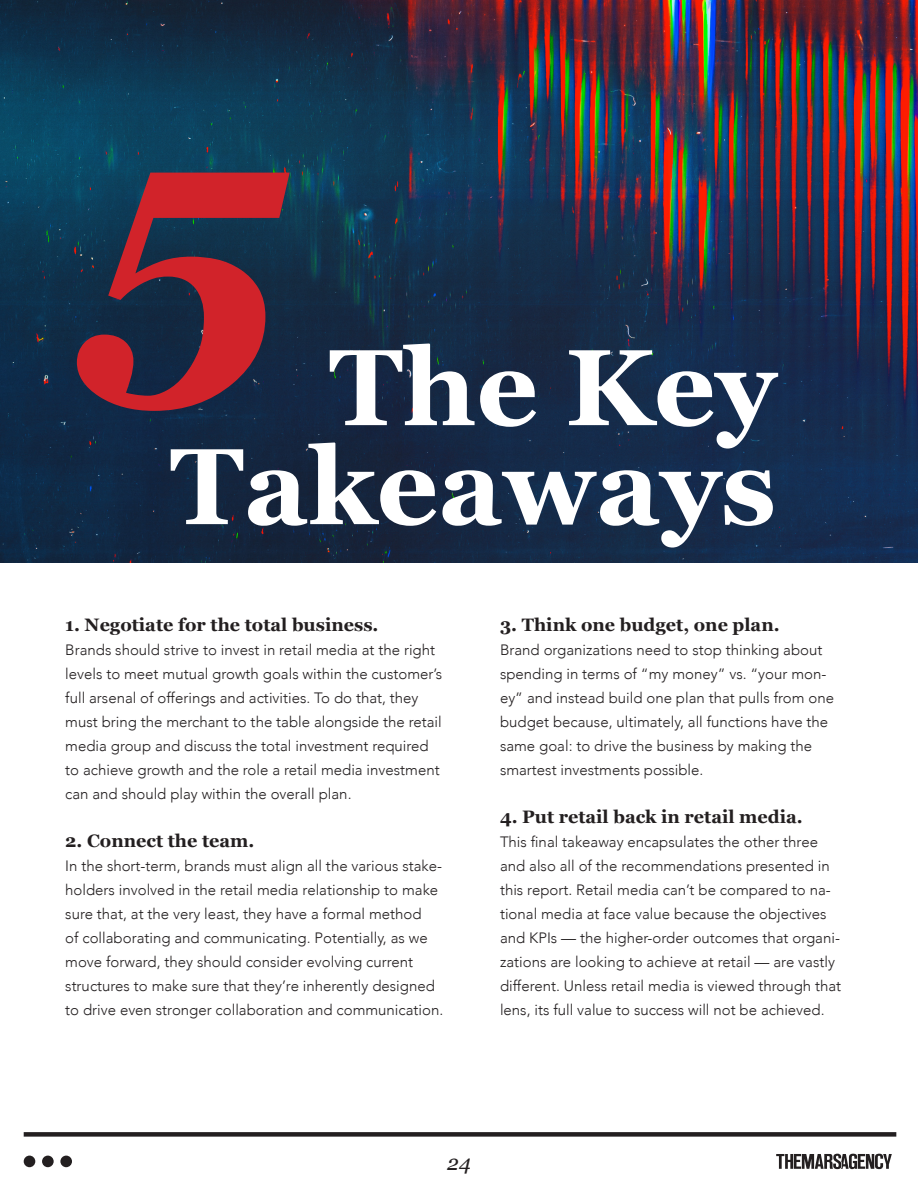
<style>
.page{position:relative;width:918px;height:1188px;background:#fff}
.page>*{position:absolute;margin:0;border:0;box-sizing:border-box;transform-origin:0 0}
.t1{font:italic 700 337.5px "Georgia";color:#d1232a}
.t2{font:700 108px/99px "Georgia";color:#fff;text-align:right}
.t3{font:italic 21px "Georgia";color:#231f20}
.t4{font:700 18px "Georgia";color:#231f20}
.t5{font:300 15px/24px "Avenir";color:#231f20}
</style>
<div class="page">
<div style="left:24px;top:1156px;width:11px;height:11px;background:#231f20;border-radius:50%"></div>
<div style="left:42px;top:1156px;width:12px;height:11px;background:#231f20;border-radius:50%"></div>
<div style="left:60px;top:1156px;width:12px;height:11px;background:#231f20;border-radius:50%"></div>
<div style="left:24px;top:1132px;width:872px;height:5px;background:#231f20"></div>
<svg style="left:776px;top:1154px;width:116px;height:15px"></svg>
<svg style="left:0;top:0;width:918px;height:563px"></svg>
<p class="t1" style="left:83px;top:-18px;width:204px">5</p>
<p class="t2" style="left:170px;top:333px;width:608px">The Key<br>Takeaways</p>
<p class="t4" style="left:65px;top:612px;width:315px">1. Negotiate for the total business.</p>
<p class="t5" style="left:65px;top:638px;width:378px">Brands should strive to invest in retail media at the right levels to meet mutual growth goals within the customer’s full arsenal of offerings and activities. To do that, they must bring the merchant to the table alongside the retail media group and discuss the total investment required to achieve growth and the role a retail media investment can and should play within the overall plan.</p>
<p class="t4" style="left:65px;top:828px;width:191px">2. Connect the team.</p>
<p class="t5" style="left:65px;top:854px;width:380px">In the short-term, brands must align all the various stake&shy;holders involved in the retail media relationship to make sure that, at the very least, they have a formal method<br>of collaborating and communicating. Potentially, as we move forward, they should consider evolving current structures to make sure that they’re inherently designed to drive even stronger collaboration and communication.</p>
<p class="t4" style="left:500px;top:612px;width:281px">3. Think one budget, one plan.</p>
<p class="t5" style="left:500px;top:638px;width:336px">Brand organizations need to stop thinking about spending in terms of “my money” vs. “your mon&shy;ey” and instead build one plan that pulls from one budget because, ultimately, all functions have the same goal: to drive the business by making the smartest investments possible.</p>
<p class="t4" style="left:500px;top:804px;width:304px">4. Put retail back in retail media.</p>
<p class="t5" style="left:500px;top:830px;width:343px">This final takeaway encapsulates the other three and also all of the recommendations presented in this report. Retail media can’t be compared to na&shy;tional media at face value because the objectives and KPIs — the higher-order outcomes that organi&shy;zations are looking to achieve at retail — are vastly different. Unless retail media is viewed through that lens, its full value to success will not be achieved.</p>
<h3 class="t3" style="left:447px;top:1148px;width:25px">24</h3>
</div>
